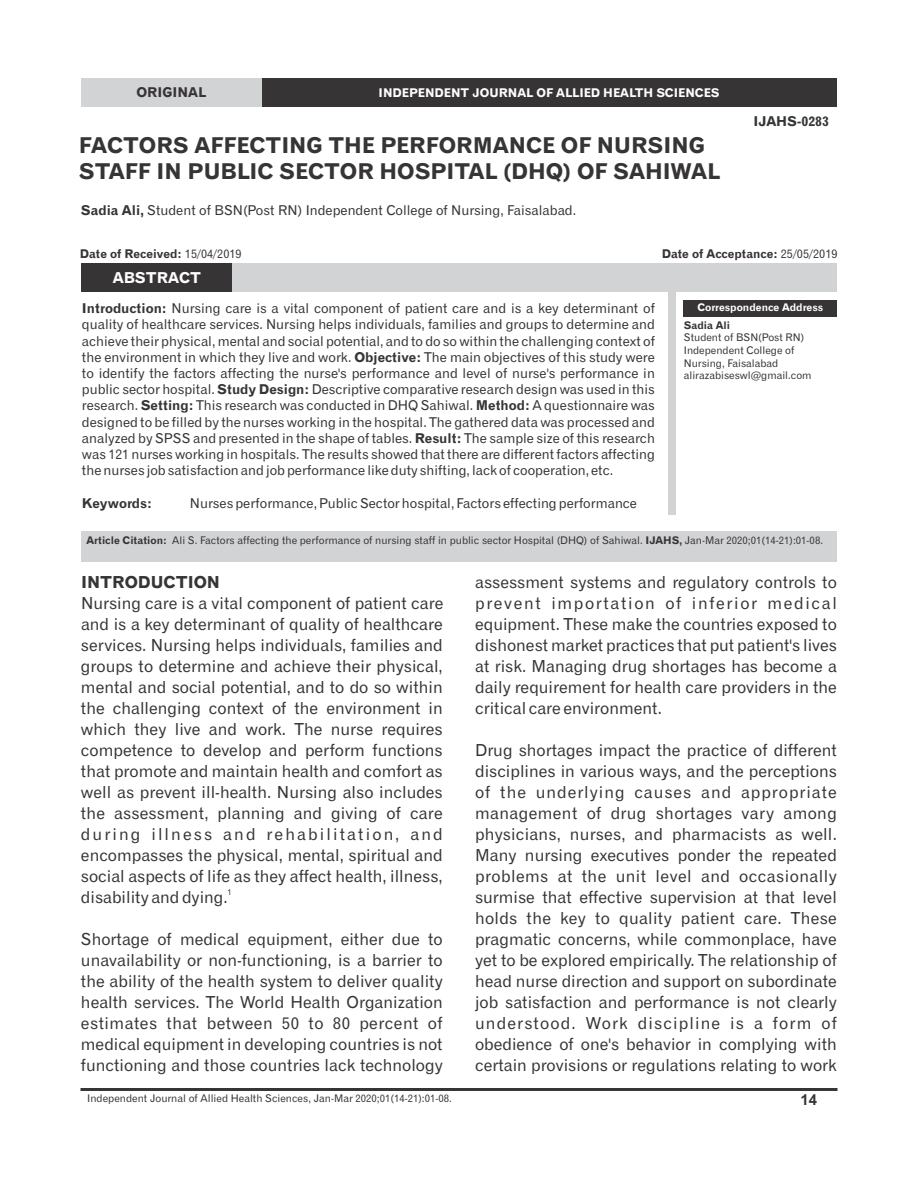
<style>
.page{position:relative;width:918px;height:1188px;background:#fff}
.page>*{position:absolute;margin:0;border:0;box-sizing:border-box;transform-origin:0 0}
.t1{font:21.75px/26.1px "Gothic 720 BT Bold B";color:#373435}
.t2{font:16.5px/21px "Gothic 720 BT Roman B";color:#373435;text-align:justify}
.t3{font:16.5px "Gothic 720 BT Bold B";color:#373435}
.t4{font:15px "Gothic 720 BT Bold B";color:#fefefe}
.t5{font:700 15px "Arial";color:#373435}
.t6{font:13.5px/16.2px "Gothic 720 BT Roman B";color:#373435;text-align:justify}
.t7{font:13.5px "Gothic 720 BT Bold B";color:#373435}
.t8{font:12px "Gothic 720 BT Bold B";color:#373435}
.t9{font:12px "Gothic 720 BT Bold B";color:#fefefe}
.t10{font:10.5px/12.6px "Gothic 720 BT Roman B";color:#373435}
.t11{font:10.5px "Gothic 720 BT Bold B";color:#fefefe}
.t12{font:10.5px "Gothic 720 BT Bold B";color:#373435}
.t13{font:8.25px "Gothic 720 BT Roman B";color:#373435}
.s1{font-family:"Gothic 720 BT Bold B"}
.s2{font-family:"Gothic 720 BT Roman B"}
</style>
<div class="page">
<div style="left:81px;top:531px;width:756px;height:31px;background:#d2d3d5"></div>
<div style="left:262px;top:78px;width:575px;height:29px;background:#373435"></div>
<div style="left:81px;top:264px;width:152px;height:28px;background:#373435"></div>
<div style="left:233px;top:264px;width:604px;height:28px;background:#d2d3d5"></div>
<hr style="left:81px;top:1088px;width:756px;height:3px;background:#373435">
<div style="left:684px;top:300px;width:153px;height:17px;background:#373435"></div>
<div style="left:669px;top:292px;width:7px;height:223px;background:#d2d3d5"></div>
<div style="left:81px;top:78px;width:181px;height:29px;background:#d2d3d5"></div>
<p class="t7" style="left:136px;top:87px;width:71px">ORIGINAL</p>
<p class="t9" style="left:379px;top:88px;width:343px">INDEPENDENT JOURNAL OF ALLIED HEALTH SCIENCES</p>
<h1 class="t1" style="left:79px;top:134px;width:643px">FACTORS AFFECTING THE PERFORMANCE OF NURSING<br>STAFF IN PUBLIC SECTOR HOSPITAL (DHQ) OF SAHIWAL</h1>
<p class="t6" style="left:81px;top:204px;width:497px"><span class="s1">Sadia Ali,</span> Student of BSN(Post RN) Independent College of Nursing, Faisalabad.</p>
<p class="t7" style="left:754px;top:116px;width:77px">IJAHS-0283</p>
<p class="t8" style="left:80px;top:249px;width:163px">Date of Received: <span class="s2">15/04/2019</span></p>
<p class="t4" style="left:113px;top:272px;width:90px">ABSTRACT</p>
<p class="t6" style="left:82px;top:302px;width:575px"><span class="s1">Introduction:</span> Nursing care is a vital component of patient care and is a key determinant of quality of healthcare services. Nursing helps individuals, families and groups to determine and achieve their physical, mental and social potential, and to do so within the challenging context of the environment in which they live and work. <span class="s1">Objective:</span> The main objectives of this study were to identify the factors affecting the nurse's performance and level of nurse's performance in public sector hospital. <span class="s1">Study Design:</span> Descriptive comparative research design was used in this research. <span class="s1">Setting:</span> This research was conducted in DHQ Sahiwal. <span class="s1">Method:</span> A questionnaire was designed to be filled by the nurses working in the hospital. The gathered data was processed and analyzed by SPSS and presented in the shape of tables. <span class="s1">Result:</span> The sample size of this research was 121 nurses working in hospitals. The results showed that there are different factors affecting the nurses job satisfaction and job performance like duty shifting, lack of cooperation, etc.</p>
<p class="t7" style="left:82px;top:497px;width:72px">Keywords:</p>
<p class="t6" style="left:190px;top:496px;width:449px">Nurses performance, Public Sector hospital, Factors effecting performance</p>
<p class="t8" style="left:662px;top:249px;width:177px">Date of Acceptance: <span class="s2">25/05/2019</span></p>
<p class="t11" style="left:697px;top:303px;width:127px">Correspondence Address</p>
<p class="t12" style="left:684px;top:321px;width:48px">Sadia Ali</p>
<p class="t10" style="left:684px;top:332px;width:129px">Student of BSN(Post RN)<br>Independent College of<br>Nursing, Faisalabad alirazabiseswl@gmail.com</p>
<p class="t10" style="left:86px;top:535px;width:738px"><span class="s1">Article Citation:</span> Ali S. Factors affecting the performance of nursing staff in public sector Hospital (DHQ) of Sahiwal. <span class="s1">IJAHS,</span> Jan-Mar 2020;01(14-21):01-08.</p>
<p class="t3" style="left:81px;top:575px;width:141px">INTRODUCTION</p>
<p class="t2" style="left:81px;top:594px;width:364px">Nursing care is a vital component of patient care and is a key determinant of quality of healthcare services. Nursing helps individuals, families and groups to determine and achieve their physical, mental and social potential, and to do so within the challenging context of the environment in which they live and work. The nurse requires competence to develop and perform functions that promote and maintain health and comfort as well as prevent ill-health. Nursing also includes the assessment, planning and giving of care during illness and rehabilitation, and encompasses the physical, mental, spiritual and social aspects of life as they affect health, illness,</p>
<p class="t13" style="left:228px;top:888px;width:6px">1</p>
<p class="t2" style="left:81px;top:888px;width:148px">disability and dying.</p>
<p class="t2" style="left:81px;top:930px;width:363px">Shortage of medical equipment, either due to unavailability or non-functioning, is a barrier to the ability of the health system to deliver quality health services. The World Health Organization estimates that between 50 to 80 percent of medical equipment in developing countries is not functioning and those countries lack technology</p>
<p class="t10" style="left:87px;top:1093px;width:366px">Independent Journal of Allied Health Sciences, Jan-Mar 2020;01(14-21):01-08.</p>
<p class="t2" style="left:475px;top:573px;width:363px">assessment systems and regulatory controls to prevent importation of inferior medical equipment. These make the countries exposed to dishonest market practices that put patient's lives at risk. Managing drug shortages has become a daily requirement for health care providers in the critical care environment.</p>
<p class="t2" style="left:475px;top:741px;width:363px">Drug shortages impact the practice of different disciplines in various ways, and the perceptions of the underlying causes and appropriate management of drug shortages vary among physicians, nurses, and pharmacists as well.<br>Many nursing executives ponder the repeated problems at the unit level and occasionally surmise that effective supervision at that level holds the key to quality patient care. These pragmatic concerns, while commonplace, have yet to be explored empirically. The relationship of head nurse direction and support on subordinate job satisfaction and performance is not clearly understood. Work discipline is a form of obedience of one's behavior in complying with certain provisions or regulations relating to work</p>
<p class="t5" style="left:800px;top:1094px;width:18px">14</p>
</div>
